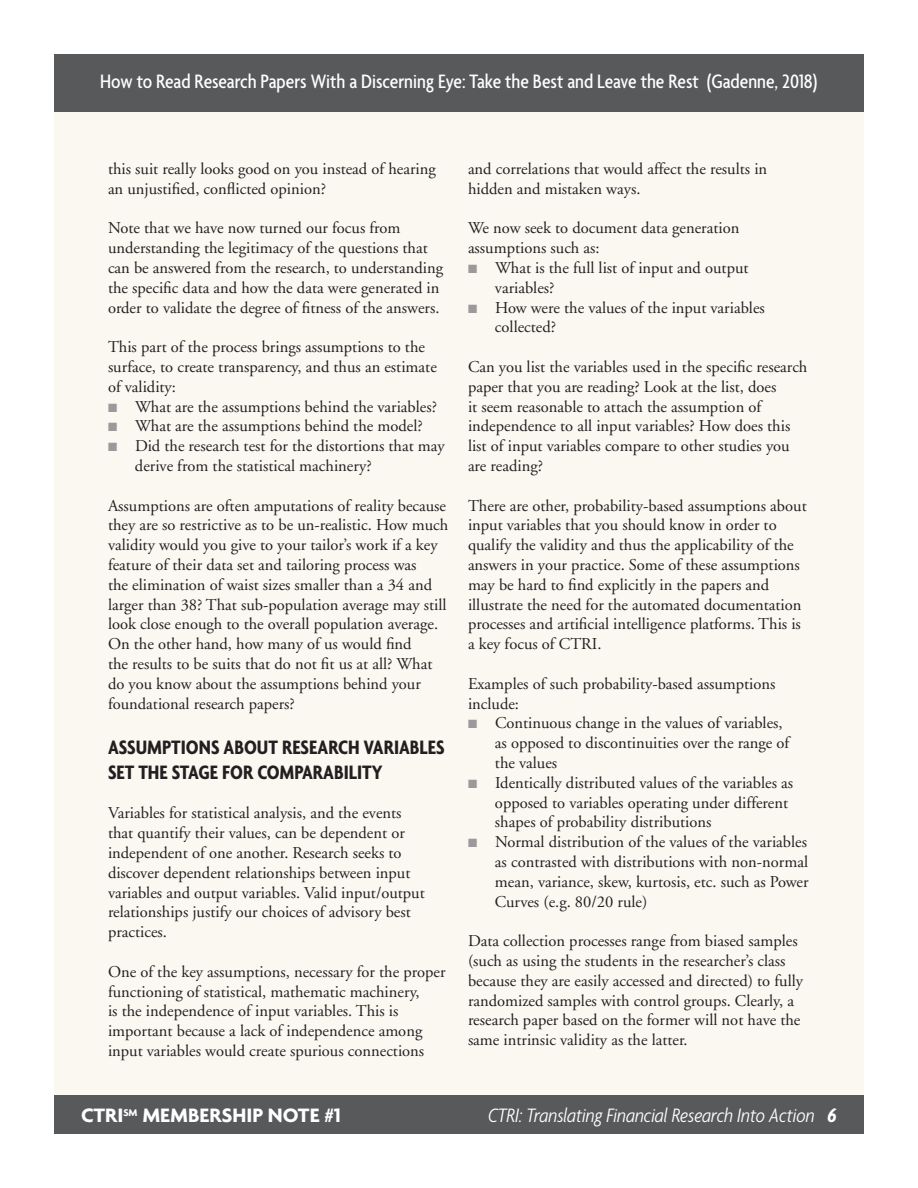
<style>
.page{position:relative;width:918px;height:1188px;background:#fff}
.page>*{position:absolute;margin:0;border:0;box-sizing:border-box;transform-origin:0 0}
.t1{font:500 condensed 21px "Agenda";color:#fff}
.t2{font:700 condensed 21px/25.2px "Agenda";color:#231f20}
.t3{font:italic 300 condensed 21px "Agenda";color:#fff}
.t4{font:700 21px "Agenda";color:#fff}
.t5{font:16.5px/19.8px "Adobe Garamond";color:#231f20}
.s1{color:#9c999a}
.s2{font-weight:700}
</style>
<div class="page">
<div style="left:54px;top:105px;width:810px;height:1001px;background:#fbf8f2"></div>
<div style="left:54px;top:54px;width:810px;height:57px;background:#58595b"></div>
<div style="left:54px;top:1096px;width:810px;height:38px;background:#58595b"></div>
<p class="t1" style="left:100px;top:69px;width:719px">How to Read Research Papers With a Discerning Eye: Take the Best and Leave the Rest (Gadenne, 2018)</p>
<p class="t5" style="left:108px;top:159px;width:329px">this suit really looks good on you instead of hearing an unjustified, conflicted opinion?</p>
<p class="t5" style="left:108px;top:219px;width:337px">Note that we have now turned our focus from understanding the legitimacy of the questions that can be answered from the research, to understanding the specific data and how the data were generated in order to validate the degree of fitness of the answers.</p>
<p class="t5" style="left:108px;top:338px;width:330px">This part of the process brings assumptions to the surface, to create transparency, and thus an estimate of validity:</p>
<p class="t5" style="left:108px;top:397px;width:331px"><span class="s1">■</span> What are the assumptions behind the variables?</p>
<p class="t5" style="left:108px;top:417px;width:316px"><span class="s1">■</span> What are the assumptions behind the model?</p>
<p class="t5" style="left:108px;top:437px;width:338px"><span class="s1">■</span> Did the research test for the distortions that may</p>
<p class="t5" style="left:135px;top:456px;width:238px">derive from the statistical machinery?</p>
<p class="t5" style="left:108px;top:496px;width:342px">Assumptions are often amputations of reality because they are so restrictive as to be un-realistic. How much validity would you give to your tailor’s work if a key feature of their data set and tailoring process was<br>the elimination of waist sizes smaller than a 34 and larger than 38? That sub-population average may still look close enough to the overall population average.<br>On the other hand, how many of us would find<br>the results to be suits that do not fit us at all? What do you know about the assumptions behind your foundational research papers?</p>
<p class="t2" style="left:108px;top:734px;width:338px">ASSUMPTIONS ABOUT RESEARCH VARIABLES<br>SET THE STAGE FOR COMPARABILITY</p>
<p class="t5" style="left:108px;top:804px;width:318px">Variables for statistical analysis, and the events that quantify their values, can be dependent or independent of one another. Research seeks to discover dependent relationships between input variables and output variables. Valid input/output relationships justify our choices of advisory best practices.</p>
<p class="t5" style="left:108px;top:962px;width:339px">One of the key assumptions, necessary for the proper functioning of statistical, mathematic machinery,<br>is the independence of input variables. This is important because a lack of independence among input variables would create spurious connections</p>
<p class="t5" style="left:468px;top:159px;width:301px">and correlations that would affect the results in hidden and mistaken ways.</p>
<p class="t5" style="left:468px;top:219px;width:273px">We now seek to document data generation assumptions such as:</p>
<p class="t5" style="left:468px;top:258px;width:282px"><span class="s1">■</span> What is the full list of input and output</p>
<p class="t5" style="left:495px;top:278px;width:61px">variables?</p>
<p class="t5" style="left:468px;top:298px;width:298px"><span class="s1">■</span> How were the values of the input variables</p>
<p class="t5" style="left:495px;top:318px;width:63px">collected?</p>
<p class="t5" style="left:468px;top:357px;width:341px">Can you list the variables used in the specific research paper that you are reading? Look at the list, does<br>it seem reasonable to attach the assumption of independence to all input variables? How does this list of input variables compare to other studies you are reading?</p>
<p class="t5" style="left:468px;top:496px;width:340px">There are other, probability-based assumptions about input variables that you should know in order to qualify the validity and thus the applicability of the answers in your practice. Some of these assumptions may be hard to find explicitly in the papers and illustrate the need for the automated documentation processes and artificial intelligence platforms. This is a key focus of CTRI.</p>
<p class="t5" style="left:468px;top:674px;width:309px">Examples of such probability-based assumptions include:</p>
<p class="t5" style="left:468px;top:714px;width:316px"><span class="s1">■</span> Continuous change in the values of variables,</p>
<p class="t5" style="left:495px;top:734px;width:296px">as opposed to discontinuities over the range of</p>
<p class="t5" style="left:495px;top:753px;width:64px">the values</p>
<p class="t5" style="left:468px;top:773px;width:327px"><span class="s1">■</span> Identically distributed values of the variables as</p>
<p class="t5" style="left:495px;top:793px;width:295px">opposed to variables operating under different</p>
<p class="t5" style="left:495px;top:813px;width:218px">shapes of probability distributions</p>
<p class="t5" style="left:468px;top:833px;width:341px"><span class="s1">■</span> Normal distribution of the values of the variables</p>
<p class="t5" style="left:495px;top:852px;width:315px">as contrasted with distributions with non-normal</p>
<p class="t5" style="left:495px;top:872px;width:315px">mean, variance, skew, kurtosis, etc. such as Power</p>
<p class="t5" style="left:495px;top:892px;width:154px">Curves (e.g. 80/20 rule)</p>
<p class="t5" style="left:468px;top:932px;width:337px">Data collection processes range from biased samples (such as using the students in the researcher’s class because they are easily accessed and directed) to fully randomized samples with control groups. Clearly, a research paper based on the former will not have the same intrinsic validity as the latter.</p>
<p class="t4" style="left:81px;top:1102px;width:262px">CTRI<sup>SM</sup> MEMBERSHIP NOTE #1</p>
<p class="t3" style="left:488px;top:1103px;width:350px">CTRI: Translating Financial Research Into Action <span class="s2">6</span></p>
</div>
